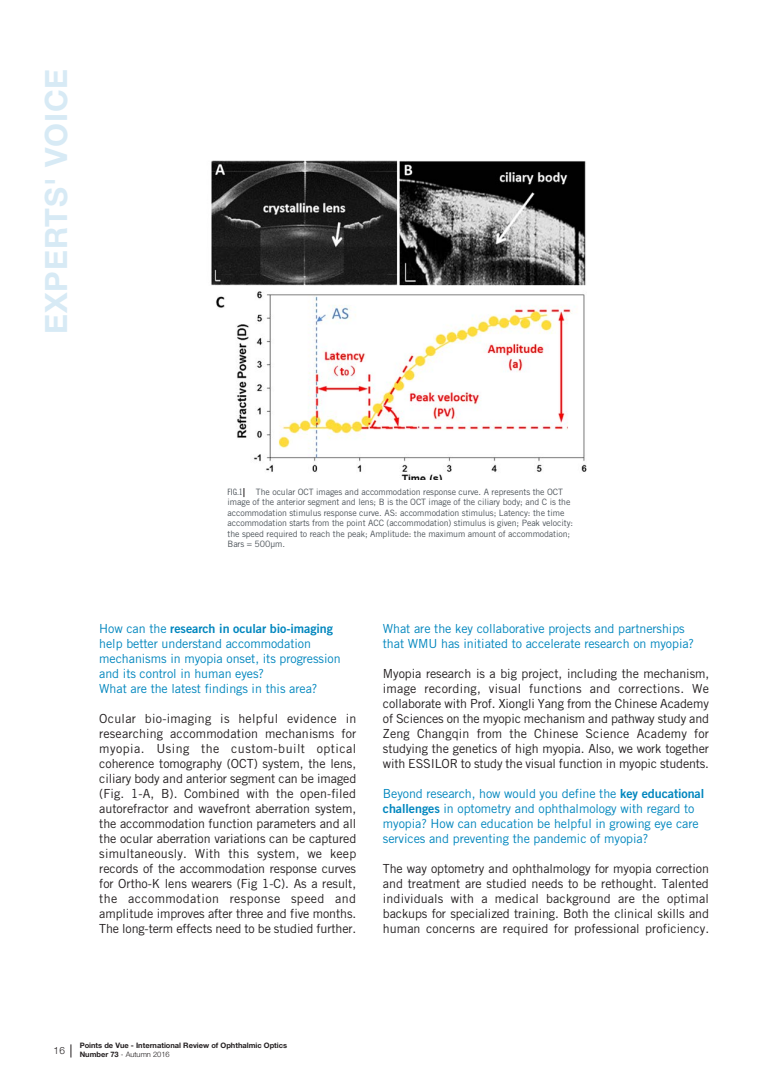
<style>
.page{position:relative;width:780px;height:1088px;background:#fff}
.page>*{position:absolute;margin:0;border:0;box-sizing:border-box;transform-origin:0 0}
.t1{font:700 30.75px "Helvetica Neue LT Std";letter-spacing:.03em;color:#d7eaf5}
._03_texte_courant{font:12.5px/15px "Trade Gothic LT Std";letter-spacing:-.01em;color:#231f20;text-align:justify}
._04_question{font:12.5px/15px "Trade Gothic LT Std";letter-spacing:-.005em;color:#0086be}
.t2{font:300 10px "Helvetica Neue LT Std";color:#231f20}
.t3{font:8.75px/10.5px "Trade Gothic LT Std";letter-spacing:-.01em;color:#4d545a}
.t4{font:8.75px "Trade Gothic LT Std Cn 18";color:#4d545a}
.t5{font:700 7.5px/9px "Helvetica Neue LT Std";color:#231f20}
.s1{font-family:"Trade Gothic LT Std Bd 2"}
.s2{font-weight:300}
</style>
<div class="page">
<svg style="left:71px;top:1044px;width:1px;height:13px"></svg>
<img style="left:211px;top:160px;width:376px;height:319px">
<h1 class="t1" style="left:37px;top:334px;width:267px;rotate:-90deg">EXPERTS' VOICE</h1>
<p class="t3" style="left:227px;top:486px;width:347px;text-indent:28px">The ocular OCT images and accommodation response curve. A represents the OCT image of the anterior segment and lens; B is the OCT image of the ciliary body; and C is the accommodation stimulus response curve. AS: accommodation stimulus; Latency: the time accommodation starts from the point ACC (accommodation) stimulus is given; Peak velocity: the speed required to reach the peak; Amplitude: the maximum amount of accommodation; Bars = 500μm.</p>
<p class="t4" style="left:227px;top:487px;width:17px">FIG.1</p>
<p class="_04_question" style="left:99px;top:621px;width:243px">How can the <span class="s1">research in ocular bio-imaging </span>help better understand accommodation mechanisms in myopia onset, its progression and its control in human eyes?<br>What are the latest findings in this area?</p>
<p class="_03_texte_courant" style="left:99px;top:711px;width:259px">Ocular bio-imaging is helpful evidence in researching accommodation mechanisms for myopia. Using the custom-built optical coherence tomography (OCT) system, the lens, ciliary body and anterior segment can be imaged (Fig. 1-A, B). Combined with the open-filed autorefractor and wavefront aberration system, the accommodation function parameters and all the ocular aberration variations can be captured simultaneously. With this system, we keep records of the accommodation response curves for Ortho-K lens wearers (Fig 1-C). As a result, the accommodation response speed and amplitude improves after three and five months.<br>The long-term effects need to be studied further.</p>
<p class="_04_question" style="left:383px;top:621px;width:313px">What are the key collaborative projects and partnerships that WMU has initiated to accelerate research on myopia?</p>
<p class="_03_texte_courant" style="left:383px;top:666px;width:328px">Myopia research is a big project, including the mechanism, image recording, visual functions and corrections. We collaborate with Prof. Xiongli Yang from the Chinese Academy of Sciences on the myopic mechanism and pathway study and Zeng Changqin from the Chinese Science Academy for studying the genetics of high myopia. Also, we work together with ESSILOR to study the visual function in myopic students.</p>
<p class="_04_question" style="left:383px;top:786px;width:323px">Beyond research, how would you define the <span class="s1">key educational challenges</span> in optometry and ophthalmology with regard to myopia? How can education be helpful in growing eye care services and preventing the pandemic of myopia?</p>
<p class="_03_texte_courant" style="left:383px;top:861px;width:328px">The way optometry and ophthalmology for myopia correction and treatment are studied needs to be rethought. Talented individuals with a medical background are the optimal backups for specialized training. Both the clinical skills and human concerns are required for professional proficiency.</p>
<p class="t2" style="left:53px;top:1044px;width:13px">16</p>
<p class="t5" style="left:80px;top:1041px;width:209px">Points de Vue - International Review of Ophthalmic Optics<br>Number 73 <span class="s2">- Autumn 2016</span></p>
</div>
